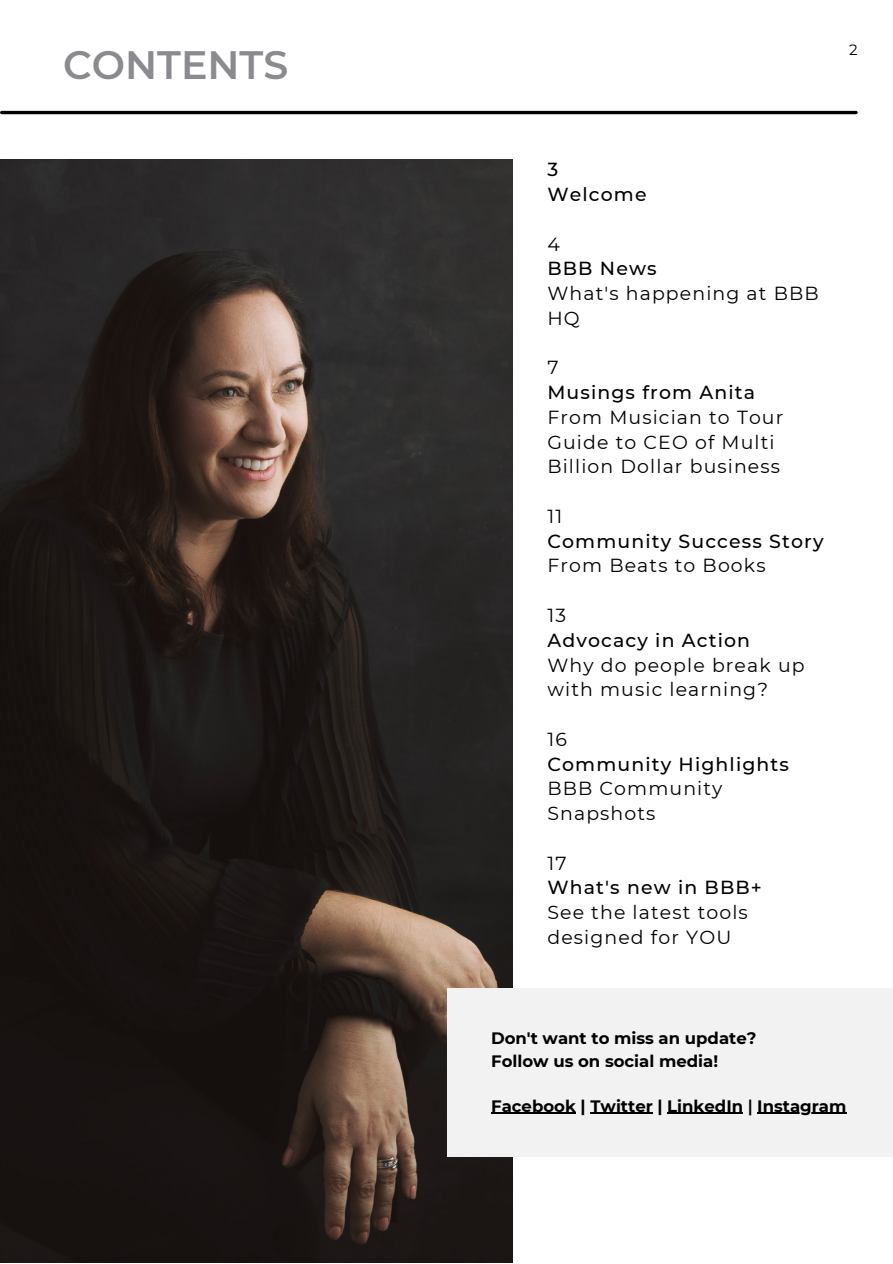
<style>
.page{position:relative;width:893px;height:1264px;background:#fff}
.page>*{position:absolute;margin:0;border:0;box-sizing:border-box;transform-origin:0 0}
.t1{font:600 39.6px "Montserrat";color:#8b8a8f}
.t2{font:18.9px/24.8px "Montserrat";letter-spacing:.06em;color:#000}
.t3{font:500 18.9px/24.8px "Montserrat";letter-spacing:.06em;color:#000}
.t4{font:700 16.5px "Montserrat";color:#000}
.t5{font:15px "Montserrat";color:#000}
.s1{font-weight:500}
.s2{font-weight:400}
.s3{font-weight:600}
</style>
<div class="page">
<img style="left:0;top:160px;width:512px;height:1102px">
<hr style="left:2px;top:111px;width:854px;height:3px;background:#000">
<div style="left:446px;top:988px;width:446px;height:168px;background:#f2f2f2"></div>
<hr style="left:491px;top:1112px;width:85px;height:1px;background:#000">
<hr style="left:590px;top:1112px;width:62px;height:1px;background:#000">
<hr style="left:667px;top:1112px;width:76px;height:1px;background:#000">
<hr style="left:757px;top:1112px;width:89px;height:1px;background:#000">
<h3 class="t1" style="left:63px;top:41px;width:227px">CONTENTS</h3>
<h3 class="t5" style="left:849px;top:41px;width:10px">2</h3>
<h1 class="t3" style="left:547px;top:157px;width:101px">3<br>Welcome</h1>
<p class="t2" style="left:547px;top:231px;width:273px">4<br><span class="s1">BBB News<br></span>What's happening at BBB<br>HQ</p>
<h2 class="t2" style="left:547px;top:355px;width:237px">7<br><span class="s1">Musings from Anita<br></span>From Musician to Tour</h2>
<h3 class="t2" style="left:547px;top:429px;width:234px">Guide to CEO of Multi<br>Billion Dollar business</h3>
<h3 class="t3" style="left:547px;top:504px;width:278px"><span class="s2">11<br></span>Community Success Story<br><span class="s2">From Beats to Books</span></h3>
<h3 class="t3" style="left:547px;top:603px;width:204px"><span class="s2">13<br></span>Advocacy in Action</h3>
<h3 class="t2" style="left:547px;top:652px;width:259px">Why do people break up with music learning?</h3>
<h3 class="t3" style="left:547px;top:726px;width:243px"><span class="s2">16<br></span>Community Highlights</h3>
<h3 class="t2" style="left:547px;top:776px;width:177px">BBB Community<br>Snapshots</h3>
<h3 class="t3" style="left:547px;top:850px;width:216px"><span class="s2">17<br></span>What's new in BBB+</h3>
<h3 class="t2" style="left:547px;top:900px;width:202px">See the latest tools designed for YOU</h3>
<p class="t4" style="left:491px;top:1028px;width:267px">Don't want to miss an update?</p>
<p class="t4" style="left:491px;top:1050px;width:228px">Follow us on social media!</p>
<p class="t4" style="left:491px;top:1095px;width:356px">Facebook | Twitter | LinkedIn <span class="s3">|</span> Instagram</p>
</div>
